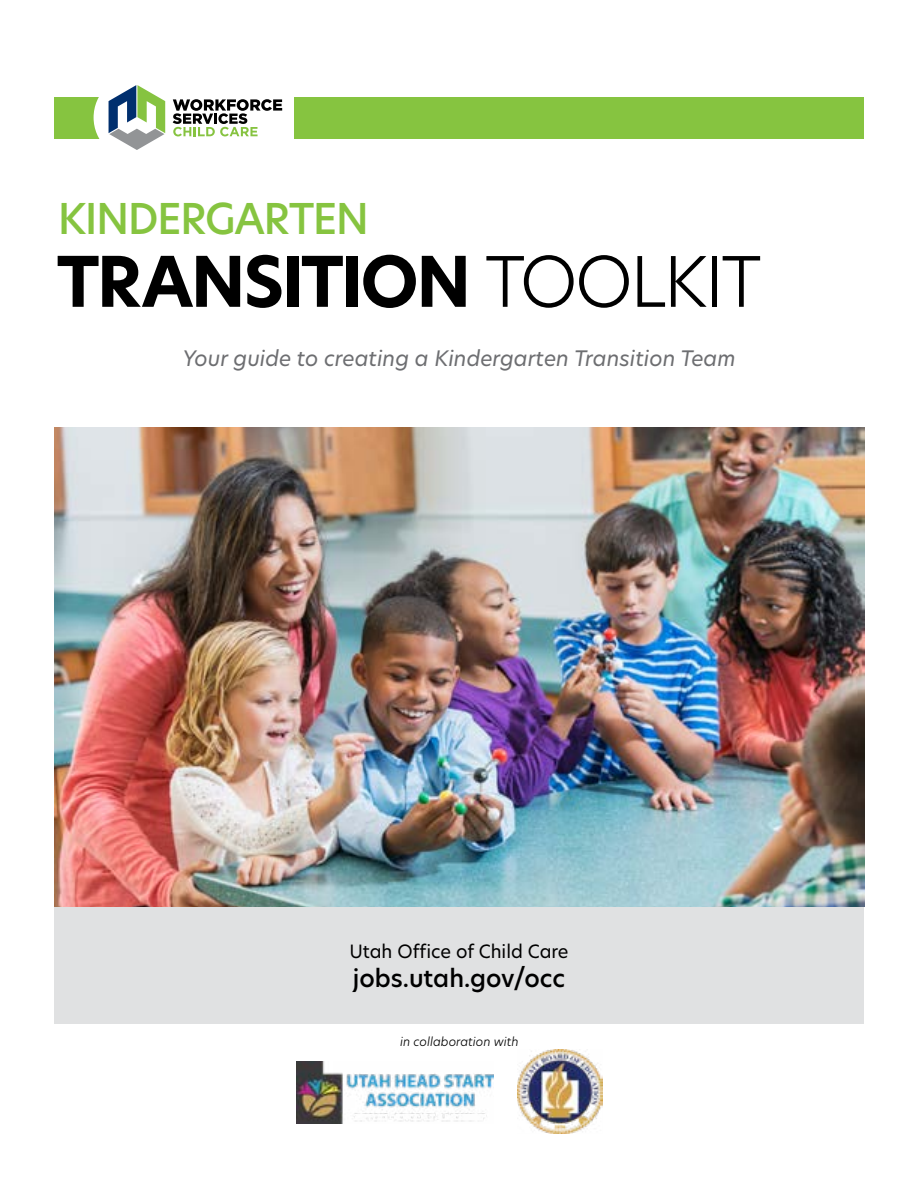
<style>
.page{position:relative;width:918px;height:1188px;background:#fff}
.page>*{position:absolute;margin:0;border:0;box-sizing:border-box;transform-origin:0 0}
.t1{font:700 68.25px "New Hero";letter-spacing:-.035em;color:#000}
.t2{font:500 41.7px "New Hero";letter-spacing:-.04em;color:#86c440}
.t3{font:500 24px "New Hero";color:#000}
.t4{font:italic 21px "New Hero";color:#6d6e71}
.t5{font:18px "New Hero";color:#000}
.t6{font:italic 300 12px "New Hero";color:#000}
.s1{font-weight:300}
</style>
<div class="page">
<div style="left:54px;top:908px;width:810px;height:116px;background:#e0e1e2"></div>
<div style="left:54px;top:97px;width:75px;height:41px;background:#86c440"></div>
<div style="left:295px;top:97px;width:569px;height:41px;background:#86c440"></div>
<div style="left:94px;top:75px;width:84px;height:85px;background:#fff;border-radius:50%"></div>
<svg style="left:109px;top:85px;width:56px;height:65px"></svg>
<svg style="left:173px;top:99px;width:109px;height:37px"></svg>
<img style="left:54px;top:427px;width:811px;height:480px">
<img style="left:518px;top:1049px;width:84px;height:85px">
<img style="left:297px;top:1062px;width:196px;height:62px">
<h2 class="t2" style="left:58px;top:190px;width:313px">KINDERGARTEN</h2>
<h1 class="t1" style="left:56px;top:235px;width:707px">TRANSITION <span class="s1">TOOLKIT</span></h1>
<p class="t4" style="left:183px;top:344px;width:554px">Your guide to creating a Kindergarten Transition Team</p>
<p class="t5" style="left:349px;top:939px;width:221px">Utah Office of Child Care</p>
<p class="t3" style="left:353px;top:962px;width:214px">jobs.utah.gov/occ</p>
<p class="t6" style="left:400px;top:1033px;width:120px">in collaboration with</p>
</div>
